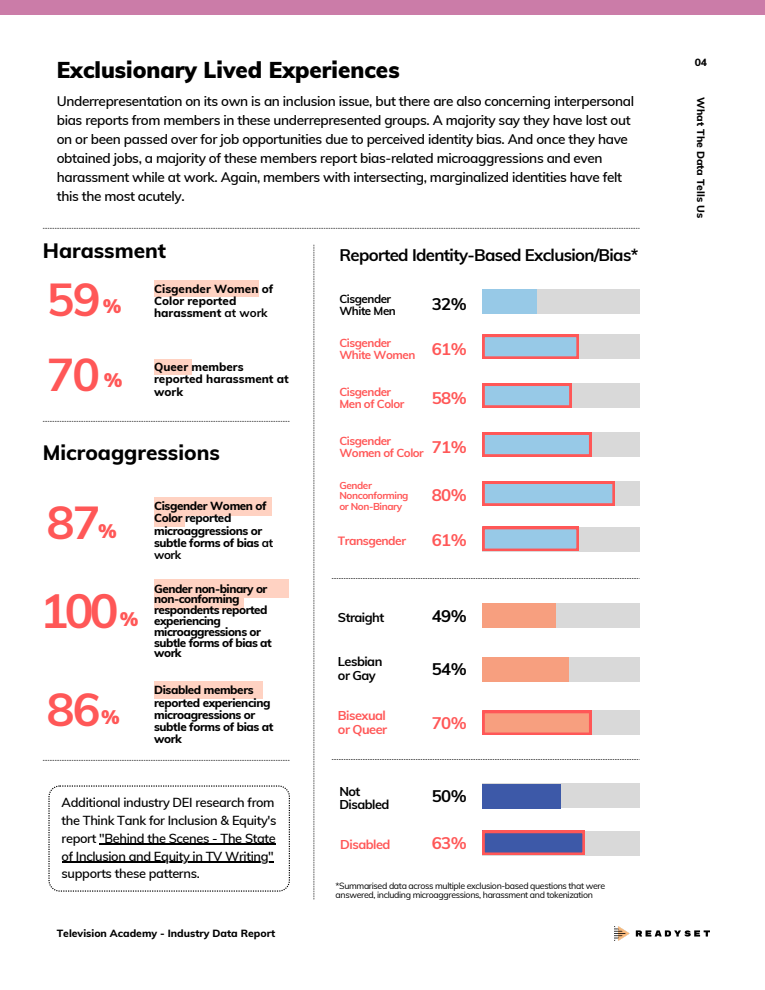
<style>
.page{position:relative;width:765px;height:990px;background:#fff}
.page>*{position:absolute;margin:0;border:0;box-sizing:border-box;transform-origin:0 0}
.t1{font:700 48px "Muli";color:#ff5757}
.t2{font:700 46.2px "Muli";color:#ff5757}
.t3{font:700 46px "Muli";color:#ff5757}
.t4{font:900 22.4px "Muli";color:#000}
.t5{font:800 20.84px "Muli";color:#000}
.t6{font:900 19.2px "Muli";color:#ff5757}
.t7{font:700 16.8px "Muli";letter-spacing:-.04em;color:#000}
.t8{font:700 16.8px "Muli";letter-spacing:-.04em;color:#ff5757}
.t9{font:600 13.6px/18.9px "Muli";letter-spacing:-.025em;color:#000}
.t10{font:600 12.8px/17.7px "Muli";letter-spacing:-.025em;color:#000}
.t11{font:700 12.8px/13.2px "Muli";letter-spacing:-.04em;color:#000}
.t12{font:700 12.8px/13.2px "Muli";letter-spacing:-.04em;color:#ff5757}
.t13{font:700 12px "Muli";letter-spacing:-.04em;color:#ff5757}
.t14{font:800 11.68px/12.3px "Muli";letter-spacing:-.035em;color:#000}
.t15{font:800 11.68px/12.3px "Muli";color:#000}
.t16{font:700 11.6px/12px "Muli";letter-spacing:-.04em;color:#ff5757}
.t17{font:700 11.6px/12px "Muli";letter-spacing:-.04em;color:#000}
.t18{font:800 10.44px "Muli";color:#000}
.t19{font:700 10px/10.5px "Muli";letter-spacing:-.04em;color:#ff5757}
.t20{font:8.84px/9px "Muli";letter-spacing:-.04em;color:#000}
.s1{font-weight:700}
</style>
<div class="page">
<img style="left:615px;top:926px;width:94px;height:15px">
<div style="left:0;top:0;width:765px;height:15px;background:#cb7ca8"></div>
<svg style="left:43px;top:228px;width:597px;height:1px"></svg>
<svg style="left:43px;top:760px;width:247px;height:1px"></svg>
<svg style="left:43px;top:421px;width:247px;height:1px"></svg>
<svg style="left:314px;top:245px;width:1px;height:655px"></svg>
<div style="left:154px;top:497px;width:117px;height:19px;background:#ffd2c2"></div>
<div style="left:154px;top:508px;width:30px;height:19px;background:#ffd2c2"></div>
<div style="left:154px;top:681px;width:108px;height:17px;background:#ffd2c2"></div>
<div style="left:154px;top:280px;width:105px;height:16px;background:#ffd2c2"></div>
<div style="left:154px;top:359px;width:38px;height:15px;background:#ffd2c2"></div>
<div style="left:154px;top:580px;width:134px;height:18px;background:#ffd2c2"></div>
<div style="left:154px;top:591px;width:89px;height:18px;background:#ffd2c2"></div>
<svg style="left:48px;top:785px;width:242px;height:107px"></svg>
<hr style="left:99px;top:844px;width:177px;height:1px;background:#000">
<hr style="left:62px;top:861px;width:212px;height:2px;background:#000">
<svg style="left:332px;top:759px;width:308px;height:1px"></svg>
<svg style="left:332px;top:578px;width:308px;height:1px"></svg>
<div style="left:482px;top:289px;width:158px;height:24px;background:#d9d9d9"></div>
<div style="left:482px;top:384px;width:158px;height:24px;background:#d9d9d9"></div>
<div style="left:482px;top:657px;width:158px;height:24px;background:#d9d9d9"></div>
<div style="left:482px;top:335px;width:158px;height:24px;background:#d9d9d9"></div>
<div style="left:482px;top:604px;width:158px;height:24px;background:#d9d9d9"></div>
<div style="left:482px;top:433px;width:158px;height:24px;background:#d9d9d9"></div>
<div style="left:482px;top:710px;width:158px;height:24px;background:#d9d9d9"></div>
<div style="left:482px;top:783px;width:158px;height:24px;background:#d9d9d9"></div>
<div style="left:482px;top:482px;width:158px;height:24px;background:#d9d9d9"></div>
<div style="left:482px;top:831px;width:158px;height:24px;background:#d9d9d9"></div>
<svg style="left:482px;top:335px;width:97px;height:24px;background:#b0acc3"></svg>
<svg style="left:482px;top:384px;width:90px;height:24px;background:#b0acc2"></svg>
<svg style="left:482px;top:433px;width:109px;height:24px;background:#afaec4"></svg>
<svg style="left:482px;top:482px;width:133px;height:24px;background:#afaec5"></svg>
<div style="left:482px;top:603px;width:74px;height:24px;background:#f79f7f"></div>
<div style="left:482px;top:657px;width:87px;height:24px;background:#f79f7f"></div>
<svg style="left:482px;top:711px;width:109px;height:24px;background:#f88d75"></svg>
<div style="left:482px;top:784px;width:79px;height:24px;background:#3d59a8"></div>
<svg style="left:482px;top:831px;width:103px;height:24px;background:#6b5894"></svg>
<div style="left:482px;top:289px;width:55px;height:24px;background:#97c9e7"></div>
<div style="left:482px;top:528px;width:158px;height:24px;background:#d9d9d9"></div>
<svg style="left:482px;top:527px;width:97px;height:24px;background:#b0adc3"></svg>
<h3 class="t4" style="left:57px;top:55px;width:344px">Exclusionary Lived Experiences</h3>
<p class="t9" style="left:57px;top:92px;width:579px">Underrepresentation on its own is an inclusion issue, but there are also concerning interpersonal bias reports from members in these underrepresented groups. A majority say they have lost out on or been passed over for job opportunities due to perceived identity bias. And once they have obtained jobs, a majority of these members report bias-related microaggressions and even harassment while at work. Again, members with intersecting, marginalized identities have felt this the most acutely.</p>
<h3 class="t5" style="left:43px;top:237px;width:125px">Harassment</h3>
<h2 class="t2" style="left:47px;top:270px;width:55px">59</h2>
<h3 class="t6" style="left:103px;top:294px;width:20px">%</h3>
<h3 class="t3" style="left:47px;top:345px;width:55px">70</h3>
<h3 class="t6" style="left:104px;top:368px;width:20px">%</h3>
<p class="t15" style="left:154px;top:282px;width:121px">Cisgender Women of<br>Color reported harassment <span class="s1">at work</span></p>
<p class="t15" style="left:154px;top:360px;width:136px">Queer members reported harassment at work</p>
<h3 class="t5" style="left:43px;top:439px;width:179px">Microaggressions</h3>
<h2 class="t2" style="left:47px;top:493px;width:55px">87</h2>
<h3 class="t6" style="left:98px;top:519px;width:20px">%</h3>
<h1 class="t1" style="left:40px;top:579px;width:80px">100</h1>
<h3 class="t6" style="left:120px;top:607px;width:20px">%</h3>
<h2 class="t2" style="left:47px;top:679px;width:55px">86</h2>
<h3 class="t6" style="left:101px;top:705px;width:20px">%</h3>
<p class="t14" style="left:154px;top:499px;width:121px">Cisgender Women of<br>Color reported microaggressions or subtle forms of bias <span class="s1">at work</span></p>
<p class="t14" style="left:154px;top:583px;width:119px;line-height:10.8px">Gender non-binary or non-conforming respondents reported experiencing microaggressions or subtle forms of bias at work</p>
<p class="t14" style="left:154px;top:684px;width:121px">Disabled members reported experiencing microagressions or subtle forms of bias at work</p>
<p class="t10" style="left:62px;top:794px;width:217px">Additional industry DEI research from the Think Tank for Inclusion &amp; Equity's report "Behind the Scenes - The State of Inclusion and Equity in TV Writing" supports these patterns.</p>
<p class="t18" style="left:57px;top:927px;width:220px">Television Academy - Industry Data Report</p>
<p class="t7" style="left:339px;top:244px;width:301px">Reported Identity-Based Exclusion/Bias*</p>
<p class="t17" style="left:339px;top:292px;width:58px">Cisgender<br>White Men</p>
<p class="t7" style="left:432px;top:293px;width:36px">32%</p>
<p class="t16" style="left:339px;top:336px;width:78px">Cisgender<br>White Women</p>
<p class="t16" style="left:339px;top:386px;width:66px">Cisgender<br>Men of Color</p>
<p class="t16" style="left:339px;top:435px;width:86px">Cisgender<br>Women of Color</p>
<p class="t8" style="left:432px;top:339px;width:36px">61%</p>
<p class="t8" style="left:432px;top:387px;width:36px">58%</p>
<p class="t8" style="left:432px;top:436px;width:36px">71%</p>
<p class="t19" style="left:339px;top:480px;width:71px">Gender<br>Nonconforming or Non-Binary</p>
<p class="t8" style="left:432px;top:485px;width:36px">80%</p>
<p class="t13" style="left:338px;top:533px;width:70px">Transgender</p>
<p class="t8" style="left:432px;top:529px;width:36px">61%</p>
<p class="t11" style="left:338px;top:610px;width:48px">Straight</p>
<p class="t11" style="left:338px;top:655px;width:46px">Lesbian or Gay</p>
<p class="t7" style="left:432px;top:605px;width:36px">49%</p>
<p class="t7" style="left:432px;top:658px;width:36px">54%</p>
<p class="t12" style="left:338px;top:709px;width:51px">Bisexual or Queer</p>
<p class="t8" style="left:432px;top:712px;width:36px">70%</p>
<p class="t11" style="left:339px;top:784px;width:52px">Not<br>Disabled</p>
<p class="t7" style="left:432px;top:785px;width:36px">50%</p>
<p class="t12" style="left:340px;top:838px;width:52px">Disabled</p>
<p class="t8" style="left:432px;top:832px;width:36px">63%</p>
<p class="t20" style="left:336px;top:881px;width:271px">*Summarised data across multiple exclusion-based questions that were answered, including microaggressions, harassment and tokenization</p>
<p class="t18" style="left:695px;top:55px;width:14px">04</p>
<p class="t18" style="left:708px;top:97px;width:122px;rotate:90deg">What The Data Tells Us</p>
</div>
